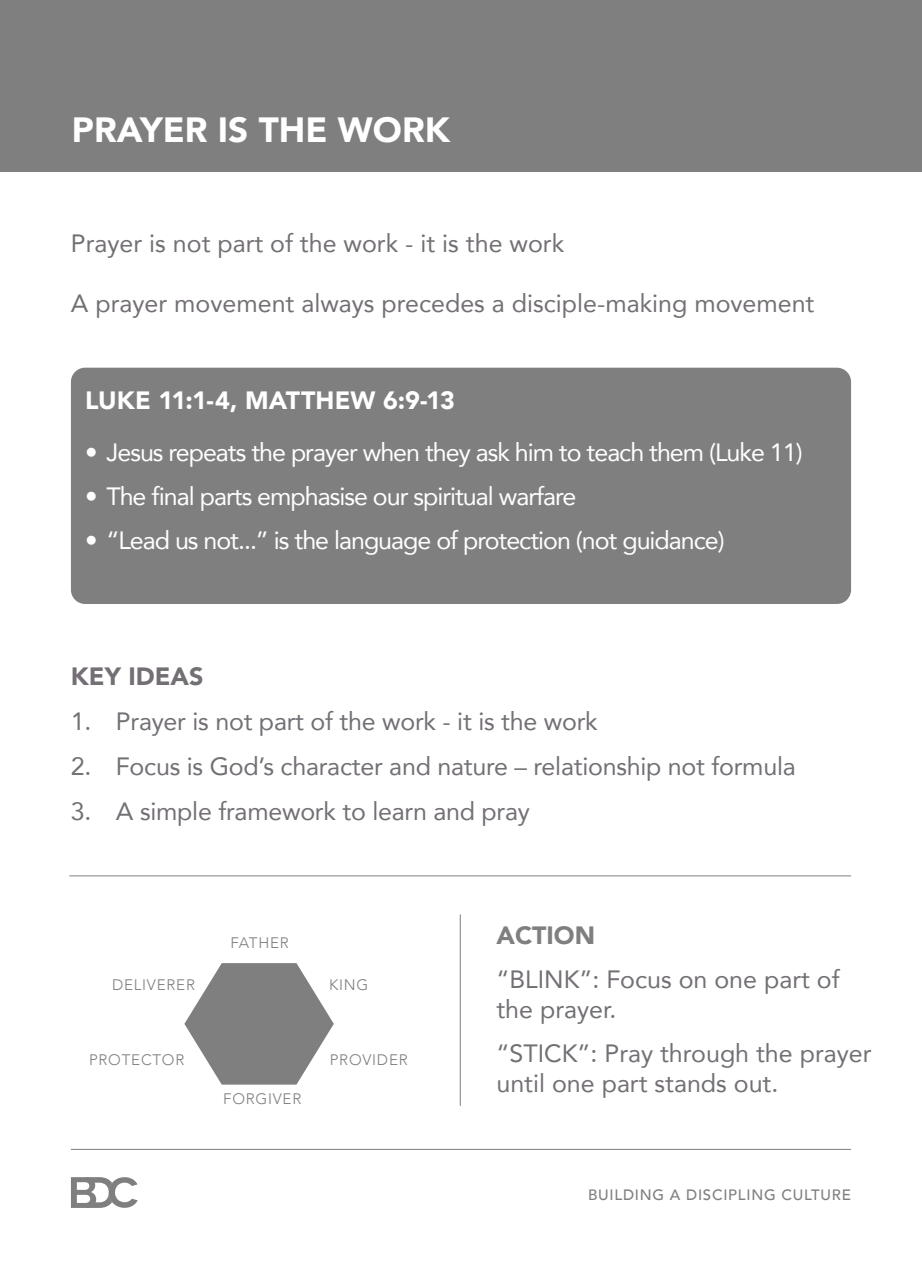
<style>
.page{position:relative;width:922px;height:1276px;background:#fff}
.page>*{position:absolute;margin:0;border:0;box-sizing:border-box;transform-origin:0 0}
.t1{font:900 35px "Avenir";color:#fff}
.t2{font:25px/30px "Avenir";color:#736f75}
.t3{font:25px "Avenir";letter-spacing:-.04em;color:#fff}
.t4{font:900 25px "Avenir";letter-spacing:.005em;color:#fff}
.t5{font:900 25px "Avenir";color:#736f75}
.t6{font:900 25px "Avenir";color:#7f7f7f}
.t7{font:300 15.25px "Avenir";letter-spacing:.05em;color:#7f7f7f}
.t8{font:500 15px "Avenir";letter-spacing:.05em;color:#7f7f7f}
</style>
<div class="page">
<div style="left:0;top:0;width:921px;height:171px;background:#7f7f7f"></div>
<hr style="left:69px;top:875px;width:781px;height:1px;background:#7f7f7f">
<hr style="left:71px;top:1149px;width:779px;height:1px;background:#7f7f7f">
<svg style="left:71px;top:1177px;width:67px;height:31px"></svg>
<div style="left:71px;top:368px;width:779px;height:236px;background:#7f7f7f;border-radius:14px"></div>
<hr style="left:459px;top:914px;width:1px;height:192px;background:#7f7f7f">
<svg style="left:184px;top:963px;width:150px;height:121px"></svg>
<p class="t1" style="left:72px;top:99px;width:379px">PRAYER IS THE WORK</p>
<p class="t2" style="left:71px;top:227px;width:494px">Prayer is not part of the work - it is the work</p>
<p class="t2" style="left:71px;top:287px;width:744px">A prayer movement always precedes a disciple-making movement</p>
<p class="t4" style="left:85px;top:379px;width:371px">LUKE 11:1-4, MATTHEW 6:9-13</p>
<p class="t3" style="left:85px;top:432px;width:719px">• Jesus repeats the prayer when they ask him to teach them (Luke 11)</p>
<p class="t3" style="left:85px;top:476px;width:492px">• The final parts emphasise our spiritual warfare</p>
<p class="t3" style="left:85px;top:520px;width:641px">• “Lead us not...” is the language of protection (not guidance)</p>
<p class="t5" style="left:71px;top:654px;width:134px">KEY IDEAS</p>
<p class="t2" style="left:71px;top:705px;width:528px">1. Prayer is not part of the work - it is the work</p>
<p class="t2" style="left:71px;top:750px;width:726px">2. Focus is God’s character and nature – relationship not formula</p>
<p class="t2" style="left:71px;top:795px;width:460px">3. A simple framework to learn and pray</p>
<p class="t7" style="left:230px;top:934px;width:60px">FATHER</p>
<p class="t7" style="left:112px;top:976px;width:84px">DELIVERER</p>
<p class="t7" style="left:329px;top:976px;width:41px">KING</p>
<p class="t7" style="left:89px;top:1050px;width:97px">PROTECTOR</p>
<p class="t7" style="left:330px;top:1050px;width:79px">PROVIDER</p>
<p class="t7" style="left:223px;top:1089px;width:80px">FORGIVER</p>
<p class="t6" style="left:496px;top:913px;width:100px">ACTION</p>
<p class="t2" style="left:496px;top:963px;width:344px">“BLINK”: Focus on one part of the prayer.</p>
<p class="t2" style="left:496px;top:1037px;width:376px">“STICK”: Pray through the prayer until one part stands out.</p>
<p class="t8" style="left:588px;top:1181px;width:264px">BUILDING A DISCIPLING CULTURE</p>
</div>
